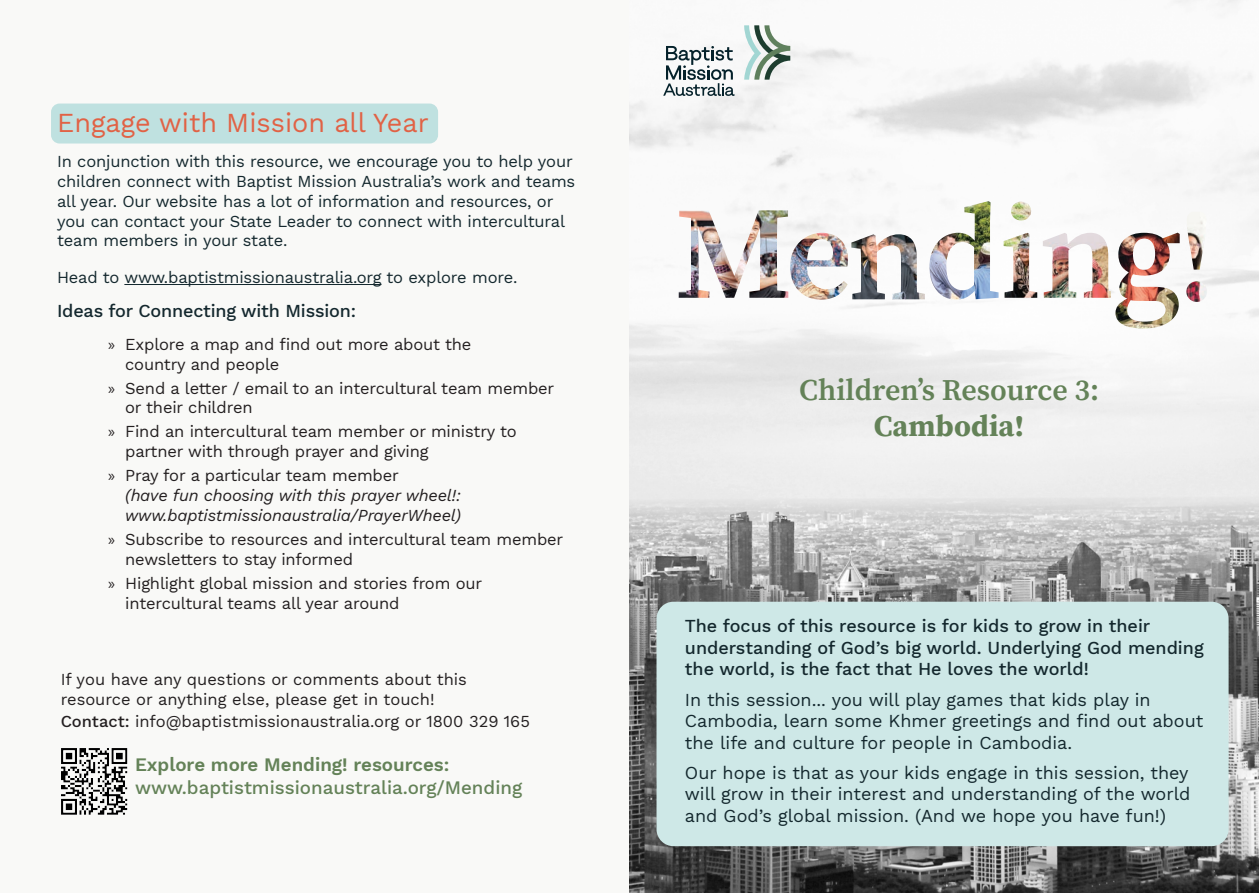
<style>
.page{position:relative;width:1259px;height:893px;background:#f9f9f7}
.page>*{position:absolute;margin:0;border:0;box-sizing:border-box;transform-origin:0 0}
.t1{font:600 30px "Source Serif Pro";color:#648258}
.t2{font:700 30px "Source Serif Pro";color:#648258}
.t3{font:27px "Work Sans";color:#e16245}
.t4{font:500 18.75px/22.5px "Work Sans";color:#648258}
.t5{font:18px/21.6px "Work Sans";color:#14282e}
.t6{font:500 18px/21.6px "Work Sans";color:#14282e}
.t7{font:16.5px/19.8px "Work Sans";letter-spacing:-.01em;color:#231f20}
.t8{font:16.5px/19.8px "Work Sans";letter-spacing:-.01em;color:#14282e}
.t9{font:italic 16.5px/19.8px "Work Sans";letter-spacing:-.01em;color:#231f20}
.s1{font-family:"Myriad Pro"}
.s2{font-family:"Myriad Pro";font-style:normal}
.s3{font-style:normal}
.s4{font-weight:500}
.s5{font-weight:600}
</style>
<div class="page">
<div style="left:51px;top:104px;width:387px;height:40px;background:#bfe1e0;border-radius:9px"></div>
<img style="left:629px;top:0;width:630px;height:893px">
<div style="left:656px;top:602px;width:572px;height:244px;background:#cee8e7;border-radius:17px"></div>
<img style="left:679px;top:210px;width:109px;height:88px">
<img style="left:790px;top:233px;width:58px;height:67px">
<img style="left:851px;top:234px;width:74px;height:65px">
<img style="left:929px;top:201px;width:69px;height:99px">
<img style="left:1003px;top:202px;width:34px;height:96px">
<img style="left:1043px;top:233px;width:68px;height:65px">
<img style="left:1115px;top:233px;width:64px;height:95px">
<img style="left:1186px;top:212px;width:21px;height:90px">
<svg style="left:744px;top:25px;width:46px;height:55px"></svg>
<svg style="left:663px;top:46px;width:71px;height:50px"></svg>
<hr style="left:124px;top:284px;width:257px;height:1px;background:#14282e">
<img style="left:61px;top:748px;width:67px;height:67px">
<p class="t3" style="left:57px;top:103px;width:373px">Engage with Mission all Year</p>
<p class="t8" style="left:57px;top:151px;width:520px">In conjunction with this resource, we encourage you to help your children connect with Baptist Mission Australia’s work and teams all year. Our website has a lot of information and resources, or you can contact your State Leader to connect with intercultural team members in your state.</p>
<p class="t8" style="left:57px;top:267px;width:462px">Head to www.baptistmissionaustralia.org to explore more.</p>
<p class="t6" style="left:57px;top:300px;width:300px">Ideas for Connecting with Mission:</p>
<p class="t7" style="left:125px;top:334px;width:348px;text-indent:-17px"><span class="s1">»</span> Explore a map and find out more about the country and people</p>
<p class="t7" style="left:125px;top:377px;width:431px;text-indent:-17px"><span class="s1">»</span> Send a letter / email to an intercultural team member or their children</p>
<p class="t7" style="left:125px;top:421px;width:393px;text-indent:-17px"><span class="s1">»</span> Find an intercultural team member or ministry to partner with through prayer and giving</p>
<p class="t9" style="left:125px;top:465px;width:337px;text-indent:-17px"><span class="s2">»</span> <span class="s3">Pray for a particular team member<br></span>(have fun choosing with this prayer wheel!: www.baptistmissionaustralia/PrayerWheel)</p>
<p class="t7" style="left:125px;top:529px;width:440px;text-indent:-17px"><span class="s1">»</span> Subscribe to resources and intercultural team member newsletters to stay informed</p>
<p class="t7" style="left:125px;top:573px;width:358px;text-indent:-17px"><span class="s1">»</span> Highlight global mission and stories from our intercultural teams all year around</p>
<p class="t7" style="left:61px;top:669px;width:408px">If you have any questions or comments about this resource or anything else, please get in touch!</p>
<p class="t7" style="left:61px;top:711px;width:471px"><span class="s4">Contact:</span> info@baptistmissionaustralia.org or 1800 329 165</p>
<p class="t4" style="left:135px;top:753px;width:388px"><span class="s5">Explore more Mending! resources: </span>www.baptistmissionaustralia.org/Mending</p>
<p class="t1" style="left:799px;top:369px;width:301px">Children’s Resource 3:</p>
<p class="t2" style="left:873px;top:405px;width:152px">Cambodia!</p>
<p class="t6" style="left:685px;top:615px;width:520px">The focus of this resource is for kids to grow in their understanding of God’s big world. Underlying God mending the world, is the fact that He loves the world!</p>
<p class="t5" style="left:685px;top:688px;width:520px">In this session... you will play games that kids play in<br>Cambodia, learn some Khmer greetings and find out about the life and culture for people in Cambodia.</p>
<p class="t5" style="left:685px;top:761px;width:507px;text-align:justify">Our hope is that as your kids engage in this session, they will grow in their interest and understanding of the world and God’s global mission. (And we hope you have fun!)</p>
</div>
